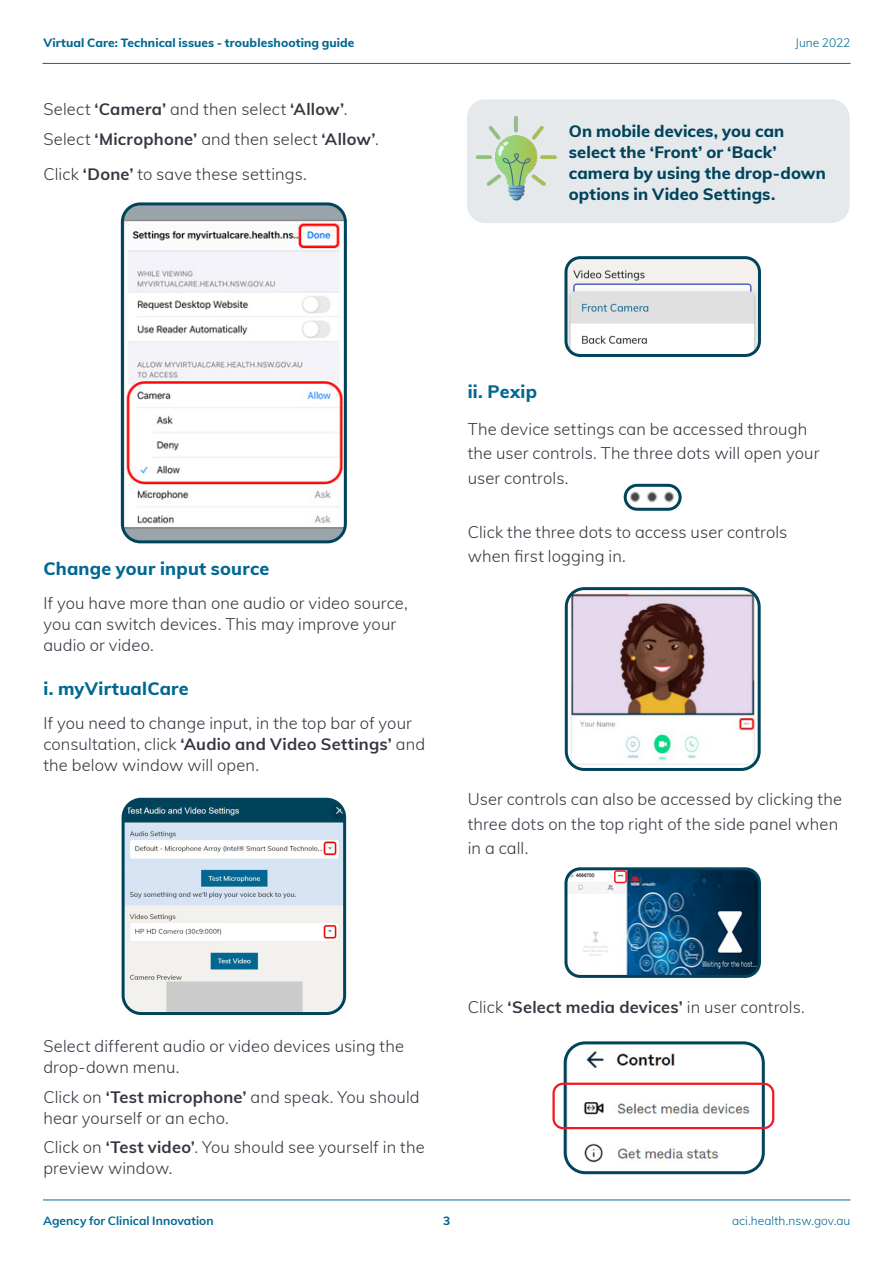
<style>
.page{position:relative;width:893px;height:1263px;background:#fff}
.page>*{position:absolute;margin:0;border:0;box-sizing:border-box;transform-origin:0 0}
._1__Heading_H2{font:800 18px "Muli";letter-spacing:.01em;color:#006892}
._2__Body_Copy_P{font:300 16.5px/21px "Muli";letter-spacing:.01em;color:#343741}
._1__Heading_H1{font:800 16.5px/21px "Muli";letter-spacing:.005em;color:#00445c}
._3_2_Numbered_Lvl_1{font:800 12px "Muli";letter-spacing:.01em;color:#006892}
._3_2_Numbered_Lvl_1-2{font:300 12px "Muli";letter-spacing:.005em;color:#006892}
._3_2_Numbered_Lvl_1-3{font:700 12px "Muli";letter-spacing:.005em;color:#006892}
.s1{font-weight:700}
</style>
<div class="page">
<hr style="left:43px;top:63px;width:807px;height:1px;background:#006892">
<hr style="left:43px;top:1199px;width:807px;height:1px;background:#006892">
<img style="left:567px;top:1045px;width:194px;height:126px">
<div style="left:564px;top:1041px;width:201px;height:133px;border:3px solid #00445c;border-radius:20px"></div>
<div style="left:552px;top:1083px;width:222px;height:46px;border:2px solid #f41623;border-radius:9px"></div>
<img style="left:123px;top:799px;width:222px;height:212px">
<div style="left:122px;top:798px;width:224px;height:217px;border:3px solid #00445c;border-radius:18px"></div>
<div style="left:122px;top:204px;width:223px;height:338px;background:#99a4ab;border-radius:18px"></div>
<img style="left:125px;top:220px;width:218px;height:309px">
<div style="left:121px;top:202px;width:226px;height:341px;border:3px solid #00445c;border-radius:18px"></div>
<img style="left:568px;top:871px;width:189px;height:103px">
<div style="left:564px;top:867px;width:197px;height:111px;border:3px solid #00445c;border-radius:14px"></div>
<img style="left:566px;top:591px;width:191px;height:176px">
<div style="left:565px;top:587px;width:196px;height:184px;border:3px solid #00445c;border-radius:18px"></div>
<img style="left:625px;top:485px;width:55px;height:24px;border-radius:12px">
<div style="left:624px;top:484px;width:58px;height:27px;border:3px solid #00445c;border-radius:12px"></div>
<img style="left:568px;top:260px;width:189px;height:93px">
<div style="left:564px;top:256px;width:197px;height:101px;border:3px solid #00445c;border-radius:14px"></div>
<div style="left:467px;top:99px;width:383px;height:124px;background:#e5e9ec;border-radius:18px"></div>
<img style="left:467px;top:112px;width:90px;height:101px">
<div style="left:614px;top:870px;width:13px;height:13px;border:2px solid #f41623;border-radius:2px"></div>
<p class="_3_2_Numbered_Lvl_1" style="left:43px;top:34px;width:313px">Virtual Care: Technical issues - troubleshooting guide</p>
<p class="_3_2_Numbered_Lvl_1-2" style="left:795px;top:34px;width:57px">June 2022</p>
<p class="_2__Body_Copy_P" style="left:43px;top:98px;width:305px">Select <span class="s1">‘Camera’</span> and then select <span class="s1">‘Allow’</span>.</p>
<p class="_2__Body_Copy_P" style="left:43px;top:128px;width:337px">Select <span class="s1">‘Microphone’</span> and then select <span class="s1">‘Allow’</span>.</p>
<p class="_2__Body_Copy_P" style="left:43px;top:163px;width:265px">Click <span class="s1">‘Done’</span> to save these settings.</p>
<h1 class="_1__Heading_H1" style="left:569px;top:120px;width:258px">On mobile devices, you can select the ‘Front’ or ‘Back’ camera by using the drop-down options in Video Settings.</h1>
<h2 class="_1__Heading_H2" style="left:43px;top:556px;width:227px">Change your input source</h2>
<p class="_2__Body_Copy_P" style="left:43px;top:592px;width:366px">If you have more than one audio or video source, you can switch devices. This may improve your audio or video.</p>
<h2 class="_1__Heading_H2" style="left:43px;top:675px;width:147px">i. myVirtualCare</h2>
<p class="_2__Body_Copy_P" style="left:43px;top:712px;width:383px">If you need to change input, in the top bar of your consultation, click <span class="s1">‘Audio and Video Settings’</span> and the below window will open.</p>
<h2 class="_1__Heading_H2" style="left:468px;top:378px;width:71px">ii. Pexip</h2>
<p class="_2__Body_Copy_P" style="left:468px;top:416px;width:353px;line-height:24.5px">The device settings can be accessed through the user controls. The three dots will open your user controls.</p>
<p class="_2__Body_Copy_P" style="left:468px;top:519px;width:321px;line-height:24.5px">Click the three dots to access user controls when first logging in.</p>
<p class="_2__Body_Copy_P" style="left:468px;top:786px;width:376px;line-height:24.5px">User controls can also be accessed by clicking the three dots on the top right of the side panel when in a call.</p>
<p class="_2__Body_Copy_P" style="left:43px;top:1035px;width:362px">Select different audio or video devices using the drop-down menu.</p>
<p class="_2__Body_Copy_P" style="left:43px;top:1086px;width:378px">Click on <span class="s1">‘Test microphone’</span> and speak. You should hear yourself or an echo.</p>
<p class="_2__Body_Copy_P" style="left:43px;top:1136px;width:383px">Click on <span class="s1">‘Test video’</span>. You should see yourself in the preview window.</p>
<p class="_2__Body_Copy_P" style="left:468px;top:996px;width:339px">Click <span class="s1">‘Select media devices’</span> in user controls.</p>
<p class="_3_2_Numbered_Lvl_1-3" style="left:43px;top:1211px;width:172px">Agency for Clinical Innovation</p>
<p class="_3_2_Numbered_Lvl_1" style="left:443px;top:1211px;width:9px">3</p>
<p class="_3_2_Numbered_Lvl_1-2" style="left:732px;top:1211px;width:120px">aci.health.nsw.gov.au</p>
</div>
